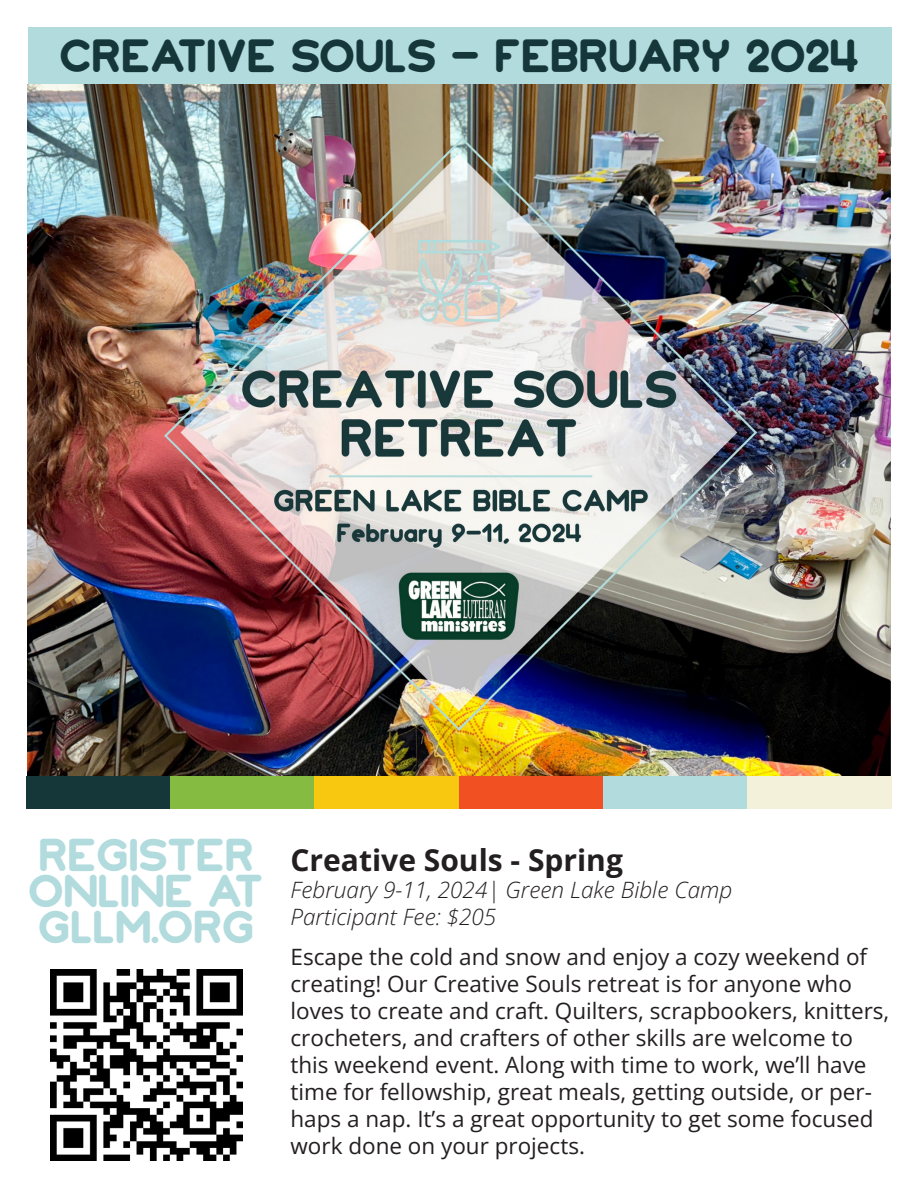
<style>
.page{position:relative;width:918px;height:1188px;background:#fff}
.page>*{position:absolute;margin:0;border:0;box-sizing:border-box;transform-origin:0 0}
.t1{font:45px "Monoround";color:#163739}
.t2{font:44.55px "Monoround";color:#b2dbdd}
.t3{font:700 30px "Open Sans";color:#231f20}
.t4{font:22.5px/27px "Open Sans";color:#231f20}
.t5{font:italic 22.5px/27px "Open Sans";color:#231f20}
</style>
<div class="page">
<div style="left:28px;top:28px;width:864px;height:119px;background:#b2dbdd"></div>
<img style="left:27px;top:84px;width:863px;height:692px">
<div style="left:27px;top:776px;width:144px;height:32px;background:#163739"></div>
<div style="left:171px;top:776px;width:144px;height:32px;background:#85bb40"></div>
<div style="left:315px;top:776px;width:144px;height:32px;background:#f7c80f"></div>
<div style="left:459px;top:776px;width:144px;height:32px;background:#f05022"></div>
<div style="left:603px;top:776px;width:144px;height:32px;background:#b2dbdd"></div>
<div style="left:747px;top:776px;width:144px;height:32px;background:#f4f1db"></div>
<img style="left:50px;top:969px;width:192px;height:192px">
<p class="t1" style="left:59px;top:39px;width:801px">CREATIVE SOULS - FEBRUARY 2024</p>
<p class="t2" style="left:39px;top:839px;width:217px">REGISTER</p>
<p class="t2" style="left:29px;top:875px;width:236px">ONLINE AT</p>
<p class="t2" style="left:38px;top:911px;width:218px">GLLM.ORG</p>
<p class="t3" style="left:291px;top:840px;width:334px">Creative Souls - Spring</p>
<p class="t5" style="left:291px;top:876px;width:443px">February 9-11, 2024| Green Lake Bible Camp<br>Participant Fee: $205</p>
<p class="t4" style="left:291px;top:943px;width:600px">Escape the cold and snow and enjoy a cozy weekend of creating! Our Creative Souls retreat is for anyone who loves to create and craft. Quilters, scrapbookers, knitters, crocheters, and crafters of other skills are welcome to this weekend event. Along with time to work, we’ll have time for fellowship, great meals, getting outside, or per&shy;haps a nap. It’s a great opportunity to get some focused work done on your projects.</p>
</div>
